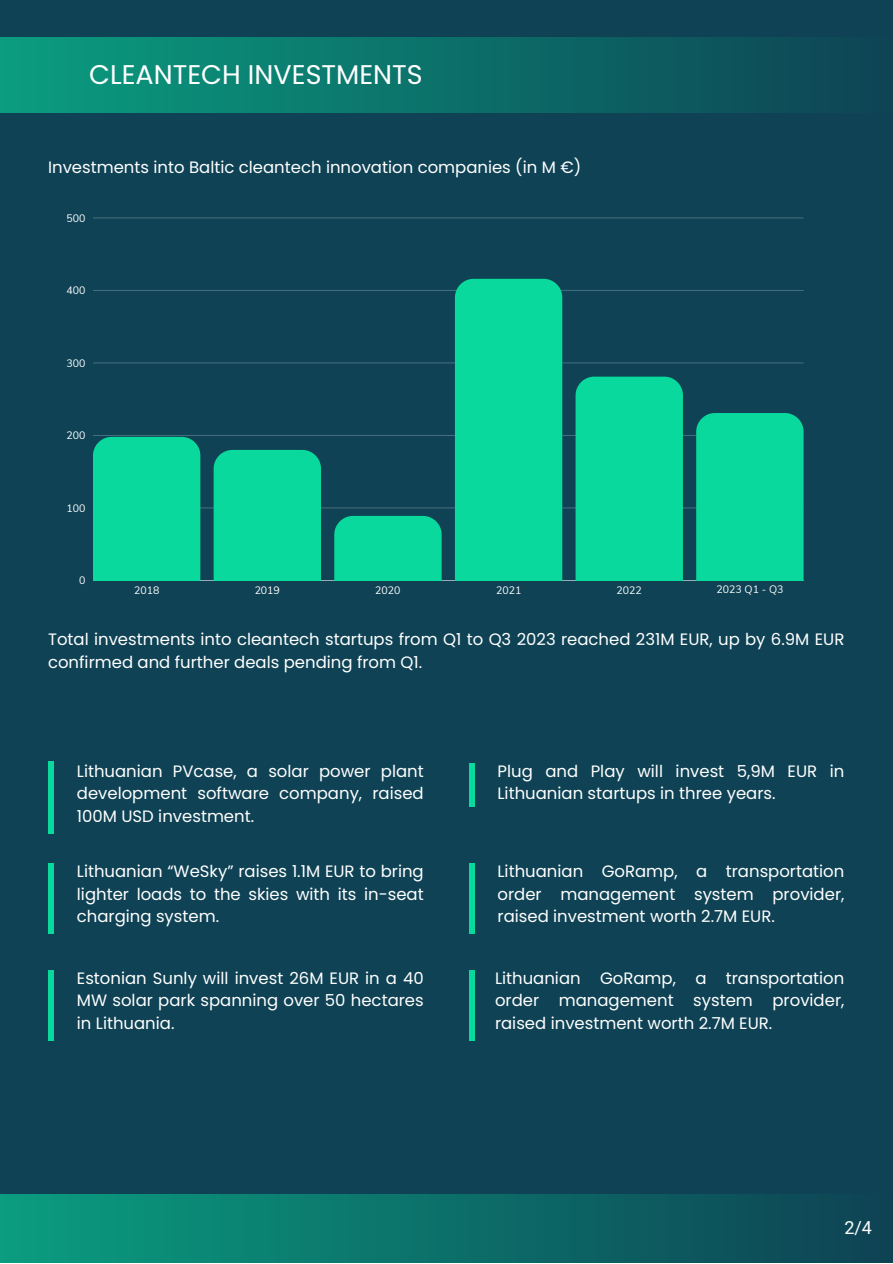
<style>
.page{position:relative;width:893px;height:1264px;background:#fff}
.page>*{position:absolute;margin:0;border:0;box-sizing:border-box;transform-origin:0 0}
.t1{font:27px "Poppins";color:#fff}
.t2{font:18px "Roboto";color:#fff}
.t3{font:16.5px/22.5px "Poppins";color:#fff;text-align:justify}
.t4{font:10.5px "Muli";color:#fff}
</style>
<div class="page">
<div style="left:0;top:0;width:892px;height:1262px;background:#0e4254"></div>
<div style="left:0;top:1194px;width:892px;height:68px;background:linear-gradient(to right,#0b9d80,#0e4253)"></div>
<hr style="left:93px;top:507px;width:710px;height:1px;background:#fff">
<hr style="left:93px;top:435px;width:710px;height:1px;background:#fff">
<hr style="left:93px;top:362px;width:710px;height:1px;background:#fff">
<hr style="left:93px;top:290px;width:710px;height:1px;background:#fff">
<hr style="left:93px;top:218px;width:710px;height:1px;background:#fff">
<hr style="left:93px;top:580px;width:710px;height:1px;background:#fff">
<div style="left:93px;top:437px;width:107px;height:143px;background:#0ad99d"></div>
<div style="left:214px;top:450px;width:107px;height:130px;background:#0ad99d"></div>
<div style="left:334px;top:516px;width:107px;height:64px;background:#0ad99d"></div>
<div style="left:455px;top:279px;width:107px;height:301px;background:#0ad99d"></div>
<div style="left:575px;top:376px;width:108px;height:204px;background:#0ad99d"></div>
<div style="left:696px;top:413px;width:107px;height:167px;background:#0ad99d"></div>
<div style="left:0;top:38px;width:892px;height:75px;background:linear-gradient(to right,#0b9d80,#0e4354)"></div>
<div style="left:48px;top:761px;width:6px;height:72px;background:#0ad99d"></div>
<div style="left:48px;top:969px;width:6px;height:71px;background:#0ad99d"></div>
<div style="left:468px;top:763px;width:6px;height:43px;background:#0ad99d"></div>
<div style="left:48px;top:863px;width:6px;height:70px;background:#0ad99d"></div>
<div style="left:468px;top:863px;width:6px;height:70px;background:#0ad99d"></div>
<div style="left:468px;top:969px;width:6px;height:71px;background:#0ad99d"></div>
<p class="t1" style="left:89px;top:55px;width:335px">CLEANTECH INVESTMENTS</p>
<p class="t3" style="left:48px;top:156px;width:534px">Investments into Baltic cleantech innovation companies (in M €)</p>
<p class="t4" style="left:66px;top:211px;width:20px">500</p>
<p class="t4" style="left:66px;top:283px;width:20px">400</p>
<p class="t4" style="left:66px;top:356px;width:20px">300</p>
<p class="t4" style="left:66px;top:428px;width:20px">200</p>
<p class="t4" style="left:66px;top:501px;width:20px">100</p>
<p class="t4" style="left:79px;top:573px;width:8px">0</p>
<p class="t4" style="left:134px;top:583px;width:27px">2018</p>
<p class="t4" style="left:255px;top:583px;width:27px">2019</p>
<p class="t4" style="left:375px;top:583px;width:27px">2020</p>
<p class="t4" style="left:496px;top:583px;width:27px">2021</p>
<p class="t4" style="left:616px;top:583px;width:27px">2022</p>
<p class="t4" style="left:716px;top:583px;width:68px">2023 Q1 - Q3</p>
<p class="t3" style="left:48px;top:628px;width:797px">Total investments into cleantech startups from Q1 to Q3 2023 reached 231M EUR, up by 6.9M EUR confirmed and further deals pending from Q1.</p>
<p class="t3" style="left:77px;top:760px;width:348px">Lithuanian PVcase, a solar power plant development software company, raised 100M USD investment.</p>
<p class="t3" style="left:497px;top:760px;width:348px">Plug and Play will invest 5,9M EUR in<br>Lithuanian startups in three years.</p>
<p class="t3" style="left:77px;top:860px;width:348px">Lithuanian “WeSky” raises 1.1M EUR to bring lighter loads to the skies with its in-seat charging system.</p>
<p class="t3" style="left:497px;top:860px;width:348px">Lithuanian GoRamp, a transportation order management system provider, raised investment worth 2.7M EUR.</p>
<p class="t3" style="left:77px;top:966px;width:348px">Estonian Sunly will invest 26M EUR in a 40<br>MW solar park spanning over 50 hectares in Lithuania.</p>
<p class="t3" style="left:495px;top:966px;width:351px">Lithuanian GoRamp, a transportation order management system provider, raised investment worth 2.7M EUR.</p>
<p class="t2" style="left:844px;top:1216px;width:29px">2/4</p>
</div>
